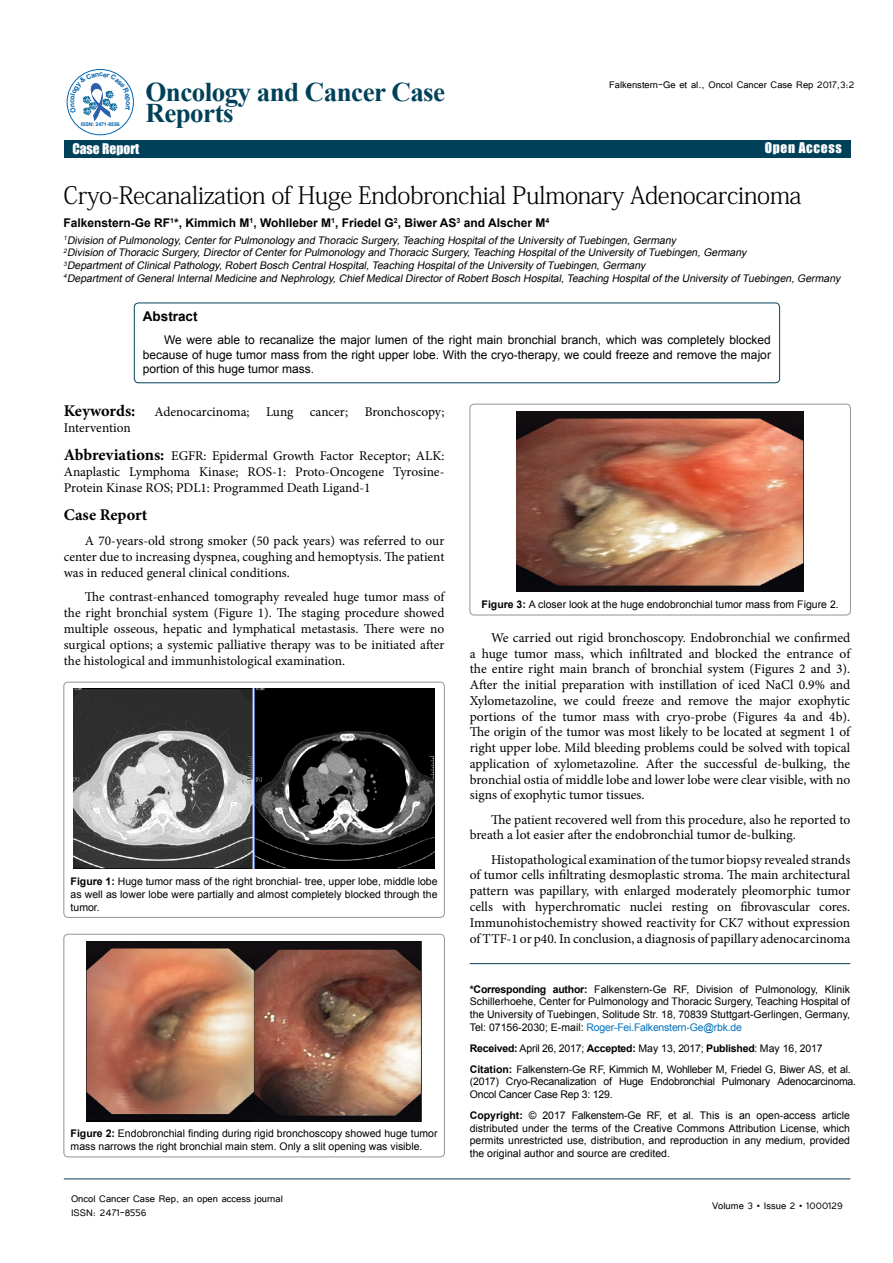
<style>
.page{position:relative;width:893px;height:1263px;background:#fff}
.page>*{position:absolute;margin:0;border:0;box-sizing:border-box;transform-origin:0 0}
.t1{font:700 27px/21px "Times New Roman";letter-spacing:-.02em;color:#004159}
.t2{font:24px "Adobe Fangsong Std";letter-spacing:-.02em;color:#000}
.t3{font:16.5px "Impact";letter-spacing:.04em;color:#fff}
.t4{font:700 16.35px "Minion Pro";letter-spacing:.005em;color:#000}
.t5{font:13.5px/15.8px "Minion Pro";color:#000;text-align:justify}
.t6{font:13.5px "Impact";color:#fff}
.t7{font:13.5px "Impact";letter-spacing:.05em;color:#fff}
.t8{font:700 13.5px "Arial";color:#000}
.t9{font:13.35px/16px "Minion Pro";color:#000;text-align:justify}
.t10{font:12px/14.4px "Arial";color:#000;text-align:justify}
.t11{font:12px/14.4px "Tunga";color:#000}
.t12{font:700 12px "Arial";color:#000}
.t13{font:10.5px/12.6px "Arial";color:#000;text-align:justify}
.t14{font:italic 10.5px/12.6px "Arial";color:#000}
.t15{font:10.5px/21.1px "Arial";letter-spacing:-.02em;color:#000}
.t16{font:700 5.1px "Arial";letter-spacing:-.02em;color:#0066b3}
.s1{font-weight:700;font-size:16.35px}
.s2{font-weight:700}
.s3{color:#0072bc}
</style>
<div class="page">
<hr style="left:64px;top:1179px;width:786px;height:1px;background:#004159">
<div style="left:64px;top:141px;width:786px;height:17px;background:#004159"></div>
<div style="left:67px;top:69px;width:67px;height:66px;border:1px solid #0066b3;border-radius:50%"></div>
<hr style="left:470px;top:963px;width:380px;height:1px;background:#004159">
<div style="left:134px;top:303px;width:646px;height:80px;border:1px solid #004159;border-radius:4px"></div>
<div style="left:64px;top:682px;width:380px;height:235px;border:1px solid #939598;border-radius:4px"></div>
<img style="left:74px;top:689px;width:360px;height:180px">
<div style="left:64px;top:934px;width:380px;height:223px;border:1px solid #939598;border-radius:4px"></div>
<img style="left:86px;top:941px;width:336px;height:180px">
<div style="left:470px;top:404px;width:380px;height:211px;border:1px solid #939598;border-radius:4px"></div>
<img style="left:517px;top:412px;width:287px;height:179px">
<svg style="left:70px;top:73px;width:61px;height:48px"></svg>
<p class="t16" style="left:81px;top:121px;width:40px">ISSN: 2471-8556</p>
<h1 class="t1" style="left:145px;top:81px;width:301px">Oncology and Cancer Case<br>Reports</h1>
<p class="t11" style="left:609px;top:77px;width:247px">Falkenstern-Ge et al., Oncol Cancer Case Rep 2017,3:2</p>
<p class="t6" style="left:72px;top:138px;width:68px">Case Report</p>
<p class="t7" style="left:765px;top:138px;width:79px">Open Access</p>
<p class="t3" style="left:68px;top:140px;width:124px">Research Article</p>
<h2 class="t2" style="left:64px;top:180px;width:739px">Cryo-Recanalization of Huge Endobronchial Pulmonary Adenocarcinoma</h2>
<p class="t12" style="left:64px;top:215px;width:487px">Falkenstern-Ge RF<sup>1</sup>*, Kimmich M<sup>1</sup>, Wohlleber M<sup>1</sup>, Friedel G<sup>2</sup>, Biwer AS<sup>3</sup> and Alscher M<sup>4</sup></p>
<p class="t14" style="left:64px;top:234px;width:781px"><sup>1</sup>Division ofPulmonology,CenterforPulmonology and Thoracic Surgery,Teaching Hospitalofthe University ofTuebingen,Germany<br><sup>2</sup>Division ofThoracic Surgery,DirectorofCenterforPulmonology and Thoracic Surgery,Teaching Hospitalofthe University ofTuebingen,Germany <sup>3</sup>DepartmentofClinicalPathology,RobertBosch CentralHospital,Teaching Hospitalofthe University ofTuebingen,Germany <sup>4</sup>DepartmentofGeneralInternalMedicine and Nephrology,ChiefMedicalDirectorofRobertBosch Hospital,Teaching Hospitalofthe University ofTuebingen,Germany</p>
<p class="t8" style="left:143px;top:308px;width:56px">Abstract</p>
<p class="t10" style="left:143px;top:333px;width:630px;text-indent:21px">We were able to recanalize the major lumen of the right main bronchial branch, which was completely blocked because of huge tumor mass from the right upper lobe. With the cryo-therapy, we could freeze and remove the major portion of this huge tumor mass.</p>
<p class="t9" style="left:64px;top:404px;width:382px"><span class="s1">Keywords:</span> Adenocarcinoma; Lung cancer; Bronchoscopy;<br>Intervention</p>
<p class="t9" style="left:64px;top:448px;width:382px"><span class="s1">Abbreviations:</span> EGFR: Epidermal Growth Factor Receptor; ALK:<br>Anaplastic Lymphoma Kinase; ROS-1: Proto-Oncogene Tyrosine-Protein Kinase ROS; PDL1: Programmed Death Ligand-1</p>
<p class="t4" style="left:64px;top:503px;width:85px">Case Report</p>
<p class="t9" style="left:64px;top:532px;width:382px;text-indent:21px">A 70-years-old strong smoker (50 pack years) was referred to our center due to increasing dyspnea, coughing and hemoptysis. The patient was in reduced general clinical conditions.</p>
<p class="t9" style="left:64px;top:589px;width:382px;text-indent:21px">The contrast-enhanced tomography revealed huge tumor mass of the right bronchial system (Figure 1). The staging procedure showed multiple osseous, hepatic and lymphatical metastasis. There were no surgical options; a systemic palliative therapy was to be initiated after the histological and immunhistological examination.</p>
<p class="t13" style="left:71px;top:875px;width:368px"><span class="s2">Figure 1:</span> Huge tumor mass of the right bronchial- tree, upper lobe, middle lobe as well as lower lobe were partially and almost completely blocked through the tumor.</p>
<p class="t13" style="left:71px;top:1127px;width:368px"><span class="s2">Figure 2:</span> Endobronchial finding during rigid bronchoscopy showed huge tumor mass narrows the right bronchial main stem. Only a slit opening was visible.</p>
<p class="t11" style="left:71px;top:1190px;width:213px">Oncol Cancer Case Rep, an open access journal<br>ISSN: 2471-8556</p>
<p class="t13" style="left:482px;top:598px;width:359px"><span class="s2">Figure 3:</span> A closer look at the huge endobronchial tumor mass from Figure 2.</p>
<p class="t5" style="left:470px;top:630px;width:382px;text-indent:21px">We carried out rigid bronchoscopy. Endobronchial we confirmed a huge tumor mass, which infiltrated and blocked the entrance of the entire right main branch of bronchial system (Figures 2 and 3).<br>After the initial preparation with instillation of iced NaCl 0.9% and Xylometazoline, we could freeze and remove the major exophytic portions of the tumor mass with cryo-probe (Figures 4a and 4b).<br>The origin of the tumor was most likely to be located at segment 1 of right upper lobe. Mild bleeding problems could be solved with topical application of xylometazoline. After the successful de-bulking, the bronchial ostia of middle lobe and lower lobe were clear visible, with no signs of exophytic tumor tissues.</p>
<p class="t5" style="left:470px;top:811px;width:382px;text-indent:21px">The patient recovered well from this procedure, also he reported to breath a lot easier after the endobronchial tumor de-bulking.</p>
<p class="t5" style="left:470px;top:851px;width:382px;text-indent:21px">Histopathological examination of the tumor biopsy revealed strands of tumor cells infiltrating desmoplastic stroma. The main architectural pattern was papillary, with enlarged moderately pleomorphic tumor cells with hyperchromatic nuclei resting on fibrovascular cores.<br>Immunohistochemistry showed reactivity for CK7 without expression of TTF-1 or p40. In conclusion, a diagnosis of papillary adenocarcinoma</p>
<p class="t13" style="left:470px;top:983px;width:382px"><span class="s2">*Corresponding author:</span> Falkenstern-Ge RF, Division of Pulmonology, Klinik Schillerhoehe, Center for Pulmonology and Thoracic Surgery, Teaching Hospital of the University of Tuebingen, Solitude Str. 18, 70839 Stuttgart-Gerlingen, Germany, Tel: 07156-2030; E-mail: <span class="s3">Roger-Fei.Falkenstern-Ge@rbk.de</span></p>
<p class="t15" style="left:470px;top:1037px;width:383px"><span class="s2">Received:</span> April 26, 2017; <span class="s2">Accepted:</span> May 13, 2017; <span class="s2">Published</span>: May 16, 2017<br><span class="s2">Citation:</span> Falkenstern-Ge RF, Kimmich M, Wohlleber M, Friedel G, Biwer AS, et al.</p>
<p class="t15" style="left:470px;top:1075px;width:388px;line-height:12.6px">(2017) Cryo-Recanalization of Huge Endobronchial Pulmonary Adenocarcinoma.<br>Oncol Cancer Case Rep 3: 129.</p>
<p class="t13" style="left:470px;top:1109px;width:382px"><span class="s2">Copyright:</span> © 2017 Falkenstern-Ge RF, et al. This is an open-access article distributed under the terms of the Creative Commons Attribution License, which permits unrestricted use, distribution, and reproduction in any medium, provided the original author and source are credited.</p>
<p class="t11" style="left:712px;top:1197px;width:132px">Volume 3 • Issue 2 • 1000129</p>
</div>
